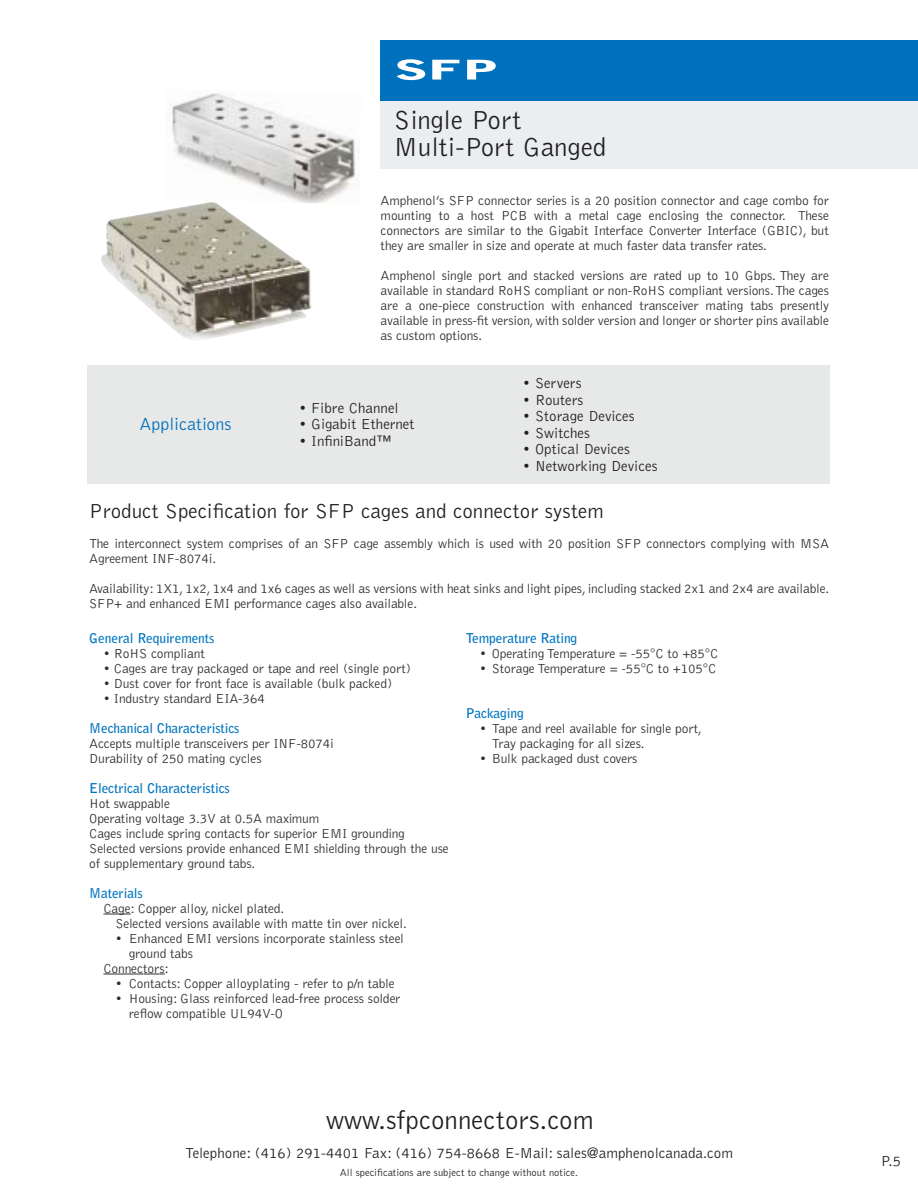
<style>
.page{position:relative;width:918px;height:1188px;background:#fff}
.page>*{position:absolute;margin:0;border:0;box-sizing:border-box;transform-origin:0 0}
.t1{font:300 27px/27px "Bell Gothic";color:#231f20}
.t2{font:900 27px "Bell Gothic";color:#fff;scale:2.06 1}
.t3{font:300 21px "Bell Gothic";color:#231f20}
.t4{font:300 18px "Bell Gothic";color:#0071bc}
.t5{font:300 15px "Bell Gothic";color:#231f20}
.t6{font:300 13.5px/15px "Bell Gothic";letter-spacing:-.01em;color:#302d2e}
.t7{font:700 13.5px "Bell Gothic";letter-spacing:-.01em;color:#0075be}
.t8{font:300 10.5px "Bell Gothic";color:#231f20}
</style>
<div class="page">
<div style="left:380px;top:40px;width:538px;height:61px;background:#0071bc"></div>
<div style="left:380px;top:101px;width:538px;height:68px;background:#ebeef0"></div>
<div style="left:88px;top:365px;width:742px;height:118px;background:#e7e8e8"></div>
<img style="left:171px;top:93px;width:184px;height:110px">
<svg style="left:103px;top:914px;width:28px;height:1px"></svg>
<hr style="left:103px;top:974px;width:40px;height:1px;background:#302d2e">
<svg style="left:143px;top:974px;width:22px;height:1px"></svg>
<img style="left:101px;top:202px;width:211px;height:138px">
<h1 class="t2" style="left:394px;top:60px;width:52px">SFP</h1>
<h1 class="t1" style="left:394px;top:108px;width:214px">Single Port<br>Multi-Port Ganged</h1>
<h3 class="t4" style="left:140px;top:417px;width:93px">Applications</h3>
<p class="t6" style="left:381px;top:193px;width:450px;text-align:justify">Amphenol’s SFP connector series is a 20 position connector and cage combo for mounting to a host PCB with a metal cage enclosing the connector. These connectors are similar to the Gigabit Interface Converter Interface (GBIC), but they are smaller in size and operate at much faster data transfer rates.</p>
<p class="t6" style="left:381px;top:268px;width:450px;text-align:justify">Amphenol single port and stacked versions are rated up to 10 Gbps. They are available in standard RoHS compliant or non-RoHS compliant versions.The cages are a one-piece construction with enhanced transceiver mating tabs presently available in press-fit version, with solder version and longer or shorter pins available as custom options.</p>
<p class="t5" style="left:299px;top:402px;width:101px">• Fibre Channel</p>
<p class="t5" style="left:299px;top:419px;width:117px">• Gigabit Ethernet</p>
<p class="t5" style="left:299px;top:435px;width:93px">• InfiniBand™</p>
<p class="t5" style="left:523px;top:378px;width:60px">• Servers</p>
<p class="t5" style="left:523px;top:394px;width:62px">• Routers</p>
<p class="t5" style="left:523px;top:411px;width:113px">• Storage Devices</p>
<p class="t5" style="left:523px;top:427px;width:69px">• Switches</p>
<p class="t5" style="left:523px;top:444px;width:109px">• Optical Devices</p>
<p class="t5" style="left:523px;top:460px;width:136px">• Networking Devices</p>
<h2 class="t3" style="left:89px;top:503px;width:516px">Product Specification for SFP cages and connector system</h2>
<p class="t6" style="left:89px;top:536px;width:742px">The interconnect system comprises of an SFP cage assembly which is used with 20 position SFP connectors complying with MSA<br>Agreement INF-8074i.</p>
<p class="t6" style="left:89px;top:581px;width:742px">Availability: 1X1, 1x2, 1x4 and 1x6 cages as well as versions with heat sinks and light pipes, including stacked 2x1 and 2x4 are available.<br>SFP+ and enhanced EMI performance cages also available.</p>
<p class="t7" style="left:89px;top:633px;width:127px">General Requirements</p>
<p class="t6" style="left:103px;top:647px;width:103px">• RoHS compliant</p>
<p class="t6" style="left:103px;top:662px;width:309px">• Cages are tray packaged or tape and reel (single port)</p>
<p class="t6" style="left:103px;top:677px;width:290px">• Dust cover for front face is available (bulk packed)</p>
<p class="t6" style="left:103px;top:692px;width:163px">• Industry standard EIA-364</p>
<p class="t7" style="left:89px;top:723px;width:152px">Mechanical Characteristics</p>
<p class="t6" style="left:89px;top:737px;width:246px">Accepts multiple transceivers per INF-8074i<br>Durability of 250 mating cycles</p>
<p class="t7" style="left:89px;top:783px;width:142px">Electrical Characteristics</p>
<p class="t6" style="left:89px;top:797px;width:361px">Hot swappable<br>Operating voltage 3.3V at 0.5A maximum<br>Cages include spring contacts for superior EMI grounding Selected versions provide enhanced EMI shielding through the use of supplementary ground tabs.</p>
<p class="t7" style="left:89px;top:888px;width:55px">Materials</p>
<p class="t6" style="left:115px;top:902px;width:293px;text-indent:-12px">Cage: Copper alloy, nickel plated.<br>Selected versions available with matte tin over nickel.</p>
<p class="t6" style="left:115px;top:932px;width:290px">• Enhanced EMI versions incorporate stainless steel</p>
<p class="t6" style="left:129px;top:947px;width:66px">ground tabs</p>
<p class="t6" style="left:103px;top:962px;width:67px">Connectors:</p>
<p class="t6" style="left:115px;top:977px;width:281px">• Contacts: Copper alloyplating - refer to p/n table</p>
<p class="t6" style="left:129px;top:992px;width:273px;text-indent:-13px">• Housing: Glass reinforced lead-free process solder reflow compatible UL94V-O</p>
<p class="t7" style="left:466px;top:633px;width:113px">Temperature Rating</p>
<p class="t6" style="left:480px;top:647px;width:240px">• Operating Temperature = -55°C to +85°C</p>
<p class="t6" style="left:480px;top:662px;width:238px">• Storage Temperature = -55°C to +105°C</p>
<p class="t7" style="left:466px;top:708px;width:60px">Packaging</p>
<p class="t6" style="left:492px;top:722px;width:212px;text-indent:-12px">• Tape and reel available for single port,<br>Tray packaging for all sizes.</p>
<p class="t6" style="left:480px;top:752px;width:159px">• Bulk packaged dust covers</p>
<h1 class="t1" style="left:326px;top:1109px;width:269px">www.sfpconnectors.com</h1>
<p class="t5" style="left:185px;top:1147px;width:549px">Telephone: (416) 291-4401 Fax: (416) 754-8668 E-Mail: sales@amphenolcanada.com</p>
<p class="t8" style="left:340px;top:1168px;width:240px">All specifications are subject to change without notice.</p>
<p class="t5" style="left:881px;top:1156px;width:22px">P.5</p>
</div>
